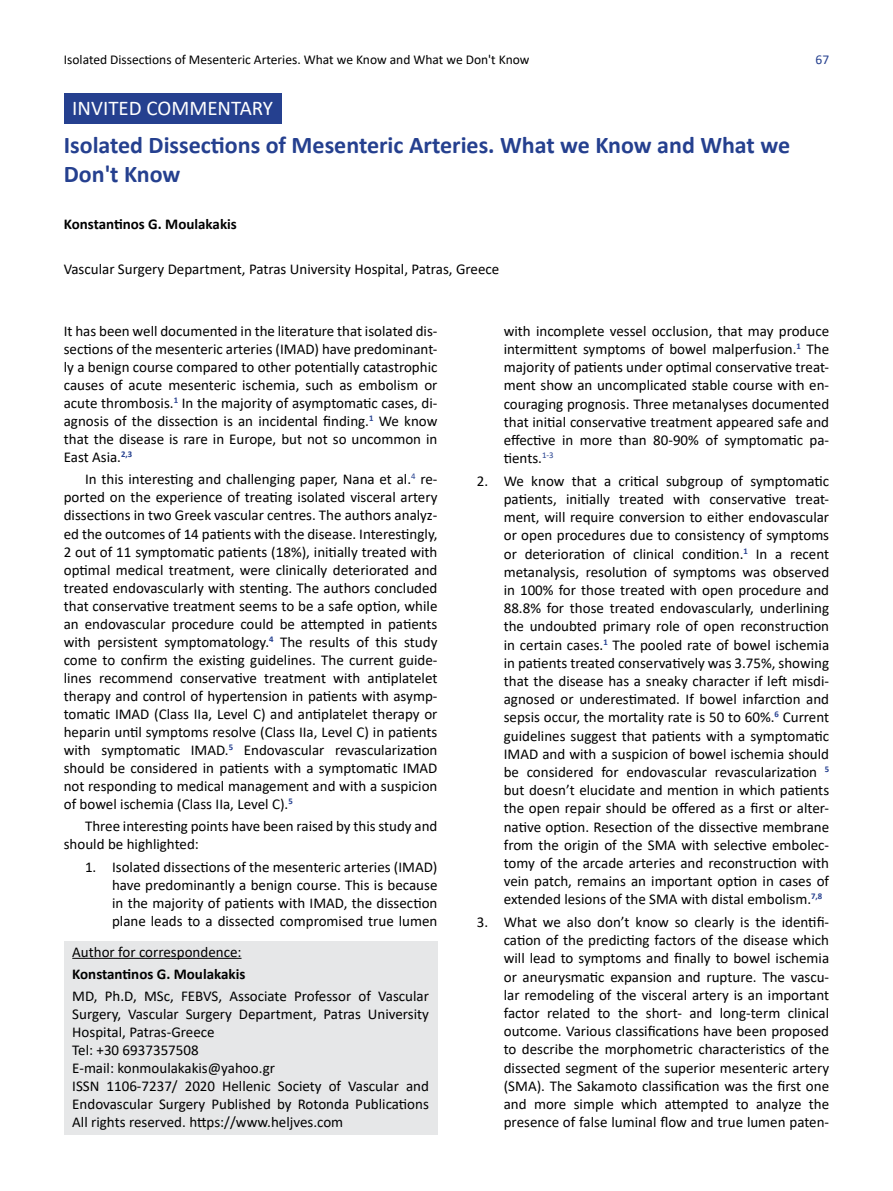
<style>
.page{position:relative;width:893px;height:1191px;background:#fff}
.page>*{position:absolute;margin:0;border:0;box-sizing:border-box;transform-origin:0 0}
.t1{font:700 24px/28.8px "Calibri";color:#25408f}
.t2{font:21px "Calibri";color:#fff}
.t3{font:15px/18.1px "Calibri";color:#000;text-align:justify}
.t4{font:700 15px "Calibri";color:#000}
.t5{font:13.5px "Calibri";color:#000}
.t6{font:13.5px "Calibri";color:#25408f}
</style>
<div class="page">
<div style="left:64px;top:941px;width:373px;height:23px;background:#e6e7e8"></div>
<hr style="left:72px;top:957px;width:170px;height:1px;background:#000">
<div style="left:64px;top:963px;width:373px;height:24px;background:#e6e7e8"></div>
<div style="left:64px;top:985px;width:373px;height:60px;background:#e6e7e8"></div>
<div style="left:64px;top:1039px;width:373px;height:24px;background:#e6e7e8"></div>
<div style="left:64px;top:1057px;width:373px;height:24px;background:#e6e7e8"></div>
<div style="left:64px;top:1075px;width:373px;height:60px;background:#e6e7e8"></div>
<div style="left:64px;top:94px;width:218px;height:30px;background:#25408f"></div>
<p class="t5" style="left:64px;top:50px;width:467px">Isolated Dissections of Mesenteric Arteries. What we Know and What we Don't Know</p>
<p class="t6" style="left:815px;top:50px;width:15px">67</p>
<h2 class="t2" style="left:72px;top:94px;width:202px">INVITED COMMENTARY</h2>
<h1 class="t1" style="left:64px;top:130px;width:728px">Isolated Dissections of Mesenteric Arteries. What we Know and What we<br>Don't Know</h1>
<p class="t4" style="left:64px;top:213px;width:175px">Konstantinos G. Moulakakis</p>
<p class="t3" style="left:64px;top:259px;width:437px">Vascular Surgery Department, Patras University Hospital, Patras, Greece</p>
<p class="t3" style="left:64px;top:321px;width:375px">It has been well documented in the literature that isolated dis&shy;sections of the mesenteric arteries (IMAD) have predominant&shy;ly a benign course compared to other potentially catastrophic causes of acute mesenteric ischemia, such as embolism or acute thrombosis.<sup>1</sup> Ιn the majority of asymptomatic cases, di&shy;agnosis of the dissection is an incidental finding.<sup>1</sup> We know that the disease is rare in Europe, but not so uncommon in East Asia.<sup>2,3</sup></p>
<p class="t3" style="left:64px;top:470px;width:375px;text-indent:21px">In this interesting and challenging paper, Nana et al.<sup>4</sup> re&shy;ported on the experience of treating isolated visceral artery dissections in two Greek vascular centres. The authors analyz&shy;ed the outcomes of 14 patients with the disease. Interestingly, 2 out of 11 symptomatic patients (18%), initially treated with optimal medical treatment, were clinically deteriorated and treated endovascularly with stenting. The authors concluded that conservative treatment seems to be a safe option, while an endovascular procedure could be attempted in patients with persistent symptomatology.<sup>4</sup> The results of this study come to confirm the existing guidelines. The current guide&shy;lines recommend conservative treatment with antiplatelet therapy and control of hypertension in patients with asymp&shy;tomatic IMAD (Class IIa, Level C) and antiplatelet therapy or heparin until symptoms resolve (Class IIa, Level C) in patients with symptomatic IMAD.<sup>5</sup> Endovascular revascularization should be considered in patients with a symptomatic IMAD not responding to medical management and with a suspicion of bowel ischemia (Class IIa, Level C).<sup>5</sup></p>
<p class="t3" style="left:64px;top:817px;width:375px;text-indent:21px">Three interesting points have been raised by this study and should be highlighted:</p>
<p class="t3" style="left:112px;top:857px;width:327px;text-indent:-27px">1. Isolated dissections of the mesenteric arteries (IMAD) have predominantly a benign course. This is because in the majority of patients with IMAD, the dissection plane leads to a dissected compromised true lumen</p>
<p class="t3" style="left:72px;top:942px;width:171px">Author for correspondence:</p>
<p class="t4" style="left:72px;top:963px;width:175px">Konstantinos G. Moulakakis</p>
<p class="t3" style="left:72px;top:986px;width:358px;text-align:left">MD, Ph.D, MSc, FEBVS, Associate Professor of Vascular Surgery, Vascular Surgery Department, Patras University Hospital, Patras-Greece<br>Tel: +30 6937357508<br>E-mail: konmoulakakis@yahoo.gr<br>ISSN 1106-7237/ 2020 Hellenic Society of Vascular and Endovascular Surgery Published by Rotonda Publications All rights reserved. https://www.heljves.com</p>
<p class="t3" style="left:504px;top:321px;width:327px">with incomplete vessel occlusion, that may produce intermittent symptoms of bowel malperfusion.<sup>1</sup> The majority of patients under optimal conservative treat&shy;ment show an uncomplicated stable course with en&shy;couraging prognosis. Three metanalyses documented that initial conservative treatment appeared safe and effective in more than 80-90% of symptomatic pa&shy;tients.<sup>1-3</sup></p>
<p class="t3" style="left:504px;top:471px;width:327px;text-indent:-27px">2. We know that a critical subgroup of symptomatic patients, initially treated with conservative treat&shy;ment, will require conversion to either endovascular or open procedures due to consistency of symptoms or deterioration of clinical condition.<sup>1</sup> In a recent metanalysis, resolution of symptoms was observed in 100% for those treated with open procedure and 88.8% for those treated endovascularly, underlining the undoubted primary role of open reconstruction in certain cases.<sup>1</sup> The pooled rate of bowel ischemia in patients treated conservatively was 3.75%, showing that the disease has a sneaky character if left misdi&shy;agnosed or underestimated. If bowel infarction and sepsis occur, the mortality rate is 50 to 60%.<sup>6</sup> Current guidelines suggest that patients with a symptomatic IMAD and with a suspicion of bowel ischemia should be considered for endovascular revascularization <sup>5 </sup>but doesn’t elucidate and mention in which patients the open repair should be offered as a first or alter&shy;native option. Resection of the dissective membrane from the origin of the SMA with selective embolec&shy;tomy of the arcade arteries and reconstruction with vein patch, remains an important option in cases of extended lesions of the SMA with distal embolism.<sup>7,8</sup></p>
<p class="t3" style="left:504px;top:912px;width:327px;text-indent:-27px">3. What we also don’t know so clearly is the identifi&shy;cation of the predicting factors of the disease which will lead to symptoms and finally to bowel ischemia or aneurysmatic expansion and rupture. The vascu&shy;lar remodeling of the visceral artery is an important factor related to the short- and long-term clinical outcome. Various classifications have been proposed to describe the morphometric characteristics of the dissected segment of the superior mesenteric artery (SMA). The Sakamoto classification was the first one and more simple which attempted to analyze the presence of false luminal flow and true lumen paten-</p>
</div>
